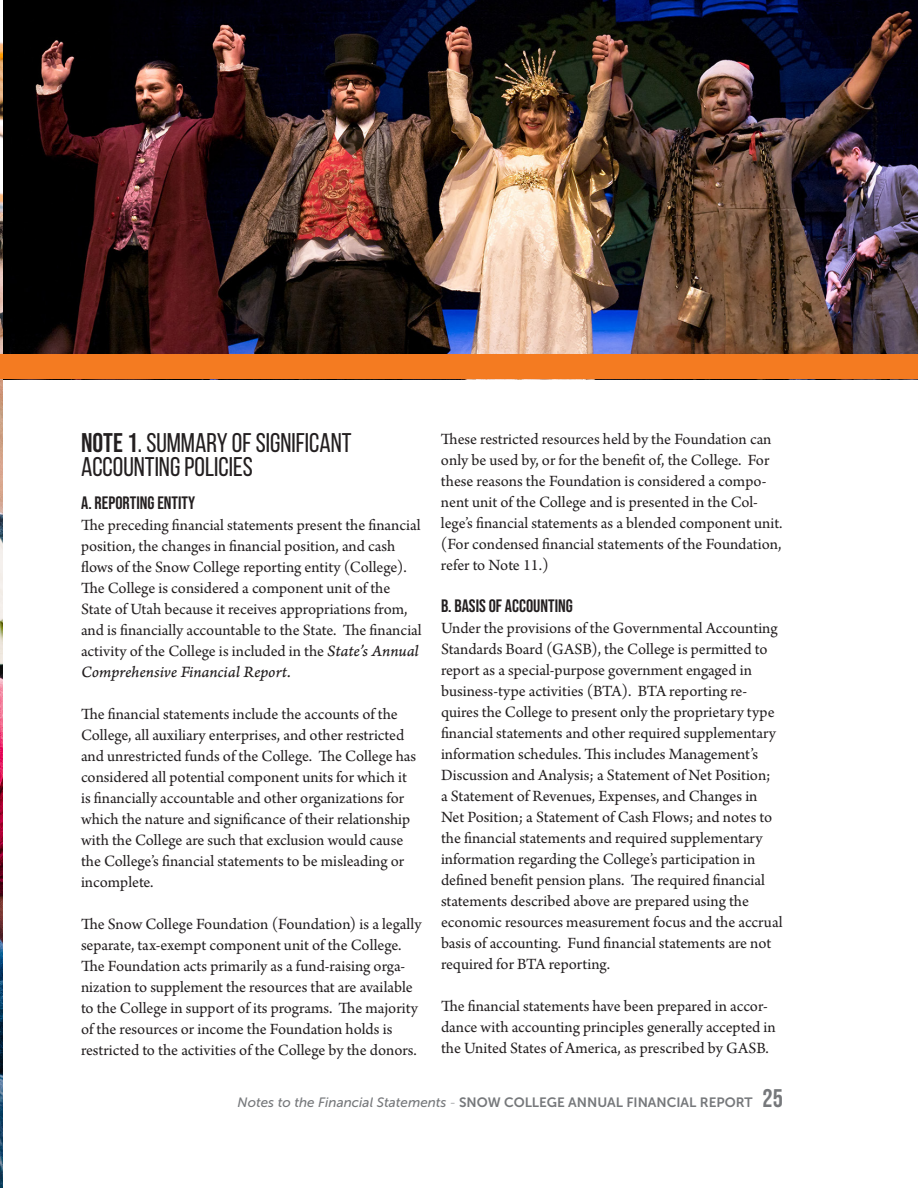
<style>
.page{position:relative;width:918px;height:1188px;background:#fff}
.page>*{position:absolute;margin:0;border:0;box-sizing:border-box;transform-origin:0 0}
.t1{font:27px/24px "Bebas Neue";color:#231f20}
.t2{font:18px "Bebas Neue";color:#231f20}
.t3{font:16.5px/21px "Arno Pro";color:#231f20}
.t4{font:16.5px "Arno Pro Italic Caption";letter-spacing:-.005em;color:#231f20}
.t5{font:13.5px "Museo Sans 700";color:#76787b}
.s1{font-style:inherit}
.s2{font-family:"Arno Pro Italic Caption"}
.s3{font-family:"Museo Sans 500";font-style:italic}
.s4{font-family:"Museo Sans 100";font-style:italic}
.s5{font-family:"Bebas Neue";font-size:25.5px}
</style>
<div class="page">
<img style="left:2px;top:0;width:916px;height:354px">
<img style="left:0;top:42px;width:2px;height:1146px">
<div style="left:0;top:354px;width:918px;height:25px;background:#f47b21"></div>
<h1 class="t1" style="left:81px;top:430px;width:272px"><span class="s1">NOTE 1</span>. SUMMARY OF SIGNIFICANT<br>ACCOUNTING POLICIES</h1>
<p class="t2" style="left:81px;top:492px;width:116px">A. REPORTING ENTITY</p>
<p class="t3" style="left:81px;top:515px;width:342px">The preceding financial statements present the financial position, the changes in financial position, and cash flows of the Snow College reporting entity (College).<br>The College is considered a component unit of the State of Utah because it receives appropriations from, and is financially accountable to the State. The financial activity of the College is included in the <span class="s2">State’s Annual</span></p>
<p class="t4" style="left:81px;top:662px;width:211px">Comprehensive Financial Report.</p>
<p class="t3" style="left:81px;top:704px;width:337px">The financial statements include the accounts of the College, all auxiliary enterprises, and other restricted and unrestricted funds of the College. The College has considered all potential component units for which it is financially accountable and other organizations for which the nature and significance of their relationship with the College are such that exclusion would cause the College’s financial statements to be misleading or incomplete.</p>
<p class="t3" style="left:81px;top:914px;width:342px">The Snow College Foundation (Foundation) is a legally separate, tax-exempt component unit of the College.<br>The Foundation acts primarily as a fund-raising orga&shy;nization to supplement the resources that are available to the College in support of its programs. The majority of the resources or income the Foundation holds is restricted to the activities of the College by the donors.</p>
<p class="t3" style="left:441px;top:430px;width:343px">These restricted resources held by the Foundation can only be used by, or for the benefit of, the College. For these reasons the Foundation is considered a compo&shy;nent unit of the College and is presented in the Col&shy;lege’s financial statements as a blended component unit. (For condensed financial statements of the Foundation, refer to Note 11.)</p>
<p class="t2" style="left:441px;top:596px;width:133px">B. BASIS OF ACCOUNTING</p>
<p class="t3" style="left:441px;top:619px;width:343px">Under the provisions of the Governmental Accounting Standards Board (GASB), the College is permitted to report as a special-purpose government engaged in business-type activities (BTA). BTA reporting re&shy;quires the College to present only the proprietary type financial statements and other required supplementary information schedules. This includes Management’s Discussion and Analysis; a Statement of Net Position;<br>a Statement of Revenues, Expenses, and Changes in Net Position; a Statement of Cash Flows; and notes to the financial statements and required supplementary information regarding the College’s participation in defined benefit pension plans. The required financial statements described above are prepared using the economic resources measurement focus and the accrual basis of accounting. Fund financial statements are not required for BTA reporting.</p>
<p class="t3" style="left:441px;top:997px;width:336px">The financial statements have been prepared in accor&shy;dance with accounting principles generally accepted in the United States of America, as prescribed by GASB.</p>
<p class="t5" style="left:238px;top:1095px;width:547px"><span class="s3">Notes to the Financial Statements</span> <span class="s4">-</span> SNOW COLLEGE ANNUAL FINANCIAL REPORT <span class="s5">25</span></p>
</div>
